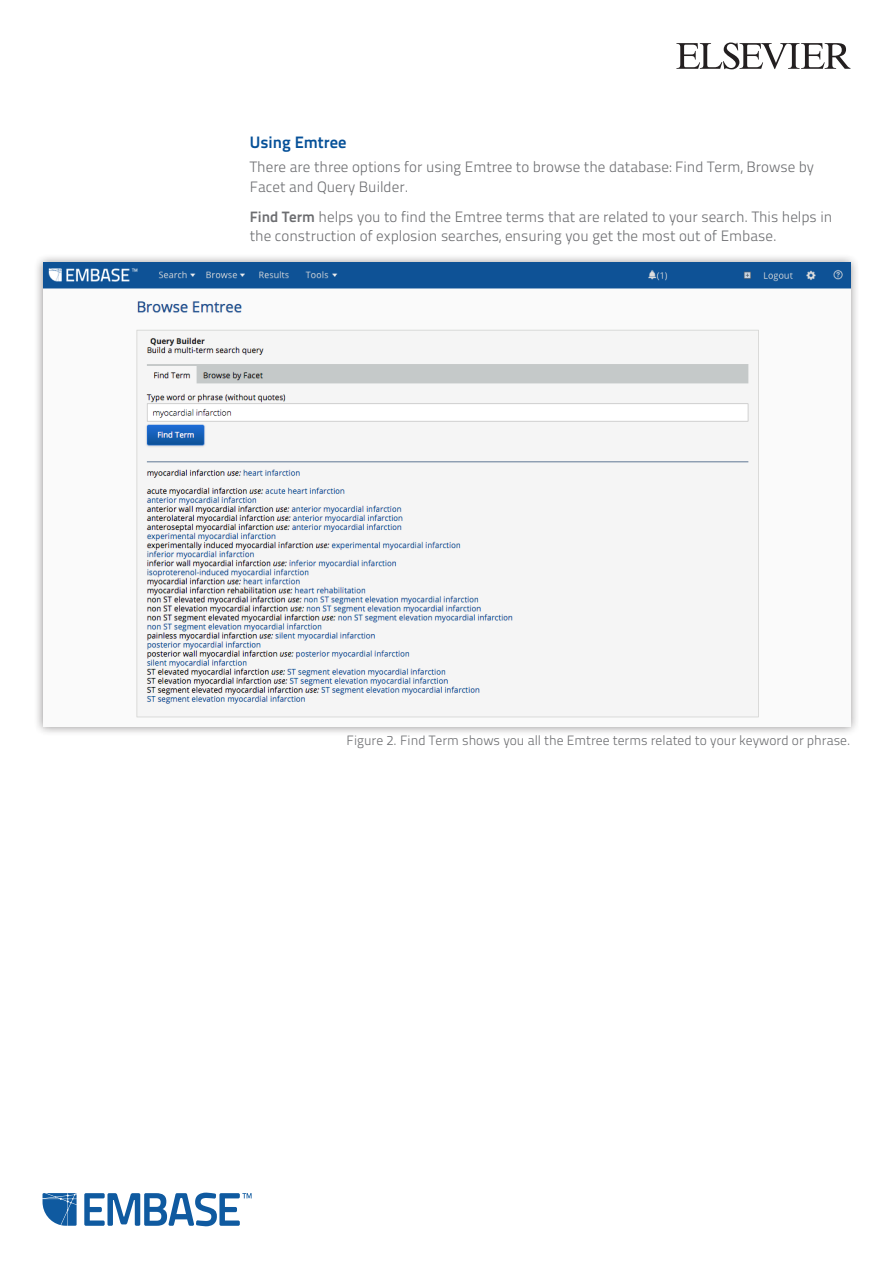
<style>
.page{position:relative;width:893px;height:1263px;background:#fff}
.page>*{position:absolute;margin:0;border:0;box-sizing:border-box;transform-origin:0 0}
.Sub_Header{font:16.5px "Titillium Text 25 L 800 wt";color:#055098}
.Body_Copy{font:15px/19.5px "Titillium Text 25 L 250 wt";color:#6c6d70}
.Body_Copy-2{font:13.5px "Titillium Text 25 L 250 wt";color:#6c6d70}
.s1{font-family:"Titillium Text 25 L 800 wt"}
</style>
<div class="page">
<svg style="left:676px;top:43px;width:174px;height:26px"></svg>
<svg style="left:84px;top:1192px;width:168px;height:34px"></svg>
<svg style="left:43px;top:1193px;width:34px;height:33px"></svg>
<div style="left:34px;top:253px;width:826px;height:484px;background:#231f20;opacity:.5"></div>
<img style="left:43px;top:263px;width:807px;height:464px">
<p class="Sub_Header" style="left:250px;top:130px;width:98px">Using Emtree</p>
<p class="Body_Copy" style="left:250px;top:156px;width:566px">There are three options for using Emtree to browse the database: Find Term, Browse by<br>Facet and Query Builder.</p>
<p class="Body_Copy" style="left:250px;top:206px;width:584px"><span class="s1">Find Term</span> helps you to find the Emtree terms that are related to your search. This helps in the construction of explosion searches, ensuring you get the most out of Embase.</p>
<p class="Body_Copy-2" style="left:347px;top:731px;width:505px">Figure 2. Find Term shows you all the Emtree terms related to your keyword or phrase.</p>
</div>
